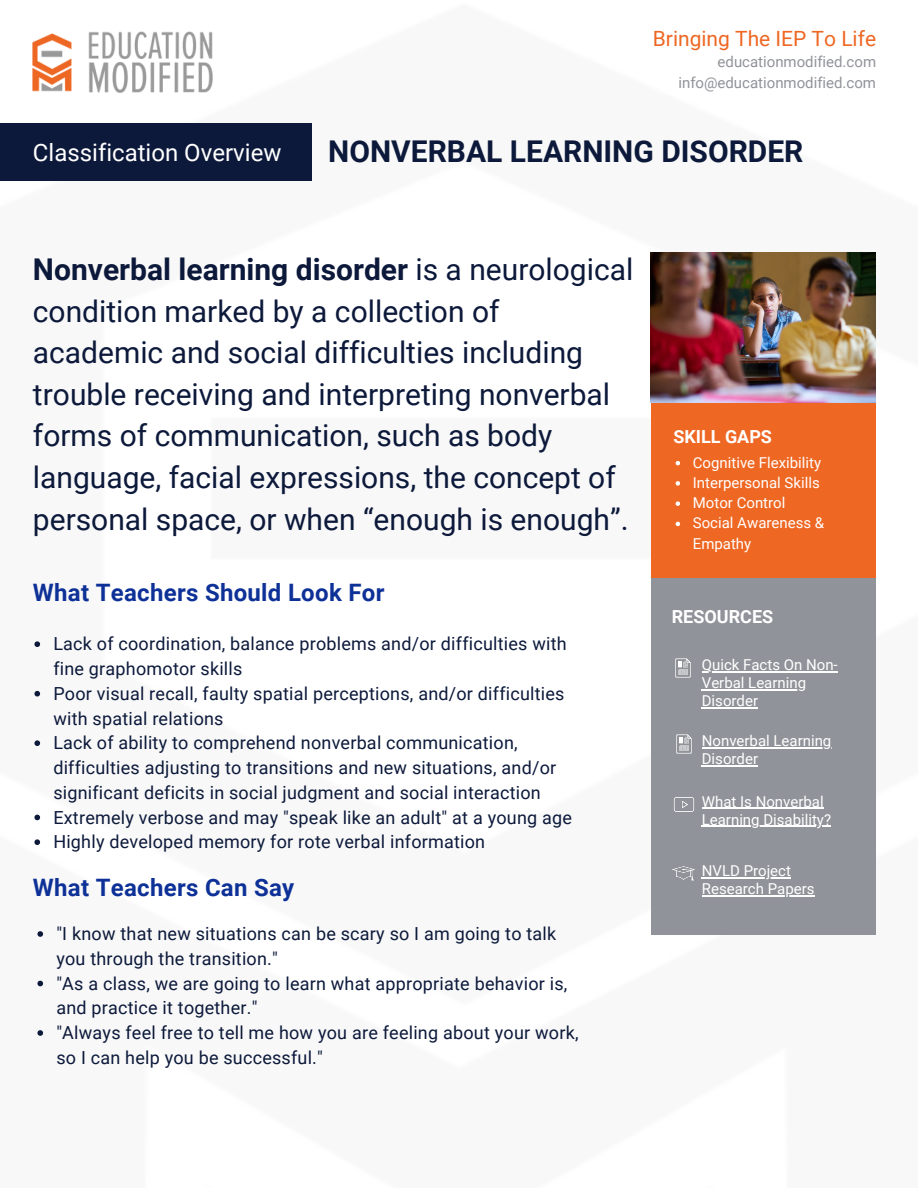
<style>
.page{position:relative;width:918px;height:1188px;background:#fff}
.page>*{position:absolute;margin:0;border:0;box-sizing:border-box;transform-origin:0 0}
.t1{font:30px/41.7px "Roboto";color:#0c193a}
.t2{font:700 30px "Roboto";color:#0c193a}
.t3{font:700 24px "Roboto";letter-spacing:.01em;color:#0e3198}
.t4{font:24px "Roboto";color:#fff}
.t5{font:21px "Roboto";color:#ee6723}
.t6{font:18px/24.8px "Roboto";letter-spacing:.015em;color:#0c193a}
.t7{font:700 18px "Roboto";color:#fff}
.t8{font:15px/18px "Roboto";color:#fff}
.t9{font:15px/20.2px "Roboto";color:#909399;text-align:right}
.s1{font-weight:700}
</style>
<div class="page">
<img style="left:33px;top:32px;width:180px;height:60px">
<div style="left:651px;top:401px;width:225px;height:179px;background:#ee6723"></div>
<div style="left:651px;top:578px;width:225px;height:357px;background:#909399"></div>
<svg style="left:676px;top:461px;width:4px;height:4px"></svg>
<svg style="left:676px;top:481px;width:4px;height:5px"></svg>
<svg style="left:676px;top:501px;width:4px;height:5px"></svg>
<svg style="left:676px;top:522px;width:4px;height:4px"></svg>
<img style="left:675px;top:658px;width:16px;height:20px">
<img style="left:676px;top:734px;width:16px;height:20px">
<hr style="left:702px;top:671px;width:136px;height:1px;background:#fff">
<hr style="left:702px;top:689px;width:104px;height:1px;background:#fff">
<hr style="left:702px;top:707px;width:56px;height:1px;background:#fff">
<img style="left:674px;top:797px;width:20px;height:15px">
<img style="left:672px;top:866px;width:23px;height:15px">
<svg style="left:34px;top:641px;width:6px;height:6px"></svg>
<svg style="left:34px;top:691px;width:6px;height:6px"></svg>
<svg style="left:34px;top:740px;width:6px;height:6px"></svg>
<svg style="left:34px;top:815px;width:6px;height:5px"></svg>
<svg style="left:34px;top:839px;width:6px;height:6px"></svg>
<svg style="left:37px;top:931px;width:6px;height:6px"></svg>
<svg style="left:37px;top:981px;width:6px;height:5px"></svg>
<svg style="left:37px;top:1030px;width:6px;height:6px"></svg>
<div style="left:0;top:124px;width:311px;height:57px;background:#0c193a"></div>
<hr style="left:702px;top:877px;width:89px;height:1px;background:#fff">
<hr style="left:702px;top:895px;width:112px;height:1px;background:#fff">
<hr style="left:702px;top:747px;width:129px;height:1px;background:#fff">
<hr style="left:702px;top:765px;width:56px;height:1px;background:#fff">
<hr style="left:702px;top:808px;width:122px;height:1px;background:#fff">
<hr style="left:702px;top:826px;width:129px;height:1px;background:#fff">
<img style="left:651px;top:253px;width:225px;height:149px">
<h2 class="t4" style="left:33px;top:139px;width:250px">Classification Overview</h2>
<p class="t5" style="left:653px;top:27px;width:225px">Bringing The IEP To Life</p>
<p class="t9" style="left:678px;top:52px;width:199px">educationmodified.com info@educationmodified.com</p>
<h1 class="t2" style="left:328px;top:134px;width:477px">NONVERBAL LEARNING DISORDER</h1>
<p class="t1" style="left:33px;top:249px;width:602px"><span class="s1">Nonverbal learning disorder</span> is a neurological condition marked by a collection of academic and social difficulties including trouble receiving and interpreting nonverbal forms of communication, such as body language, facial expressions, the concept of personal space, or when “enough is enough”.</p>
<h2 class="t3" style="left:33px;top:579px;width:353px">What Teachers Should Look For</h2>
<p class="t6" style="left:53px;top:632px;width:520px">Lack of coordination, balance problems and/or difficulties with fine graphomotor skills<br>Poor visual recall, faulty spatial perceptions, and/or difficulties with spatial relations<br>Lack of ability to comprehend nonverbal communication, difficulties adjusting to transitions and new situations, and/or significant deficits in social judgment and social interaction Extremely verbose and may "speak like an adult" at a young age Highly developed memory for rote verbal information</p>
<h2 class="t3" style="left:33px;top:874px;width:263px">What Teachers Can Say</h2>
<p class="t6" style="left:56px;top:922px;width:524px">"I know that new situations can be scary so I am going to talk you through the transition."<br>"As a class, we are going to learn what appropriate behavior is, and practice it together."<br>"Always feel free to tell me how you are feeling about your work, so I can help you be successful."</p>
<p class="t7" style="left:673px;top:426px;width:100px">SKILL GAPS</p>
<p class="t8" style="left:693px;top:452px;width:133px;line-height:20.2px">Cognitive Flexibility<br>Interpersonal Skills<br>Motor Control<br>Social Awareness &amp;<br>Empathy</p>
<p class="t7" style="left:672px;top:606px;width:103px">RESOURCES</p>
<p class="t8" style="left:702px;top:656px;width:137px">Quick Facts On Non-<br>Verbal Learning<br>Disorder</p>
<p class="t8" style="left:702px;top:732px;width:131px">Nonverbal Learning<br>Disorder</p>
<p class="t8" style="left:702px;top:793px;width:131px">What Is Nonverbal<br>Learning Disability?</p>
<p class="t8" style="left:702px;top:862px;width:114px">NVLD Project<br>Research Papers</p>
</div>
